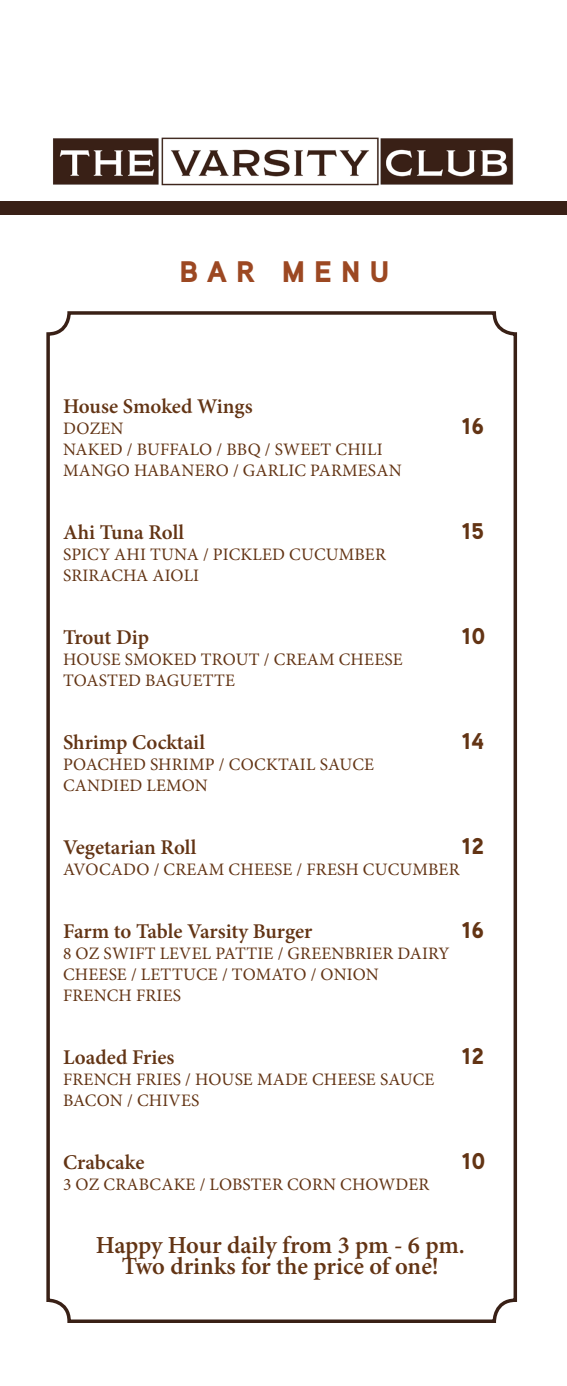
<style>
.page{position:relative;width:567px;height:1386px;background:#fff}
.page>*{position:absolute;margin:0;border:0;box-sizing:border-box;transform-origin:0 0}
.t1{font:900 29.75px "Aaux Next";letter-spacing:.31em;color:#9c4822}
.t2{font:600 24.5px "Minion Pro";letter-spacing:-.005em;color:#633414}
.t3{font:900 22.75px "Aaux Next";letter-spacing:.025em;color:#633414}
.t4{font:600 21px "Minion Pro";color:#633414}
.t5{font:17.5px/21px "Minion Pro";letter-spacing:.01em;color:#633414}
</style>
<div class="page">
<img style="left:53px;top:137px;width:461px;height:49px">
<div style="left:46px;top:311px;width:471px;height:1012px;border:4px solid #392016;border-radius:21px"></div>
<div style="left:0;top:201px;width:567px;height:13px;background:#392016"></div>
<p class="t1" style="left:180px;top:250px;width:211px">BAR MENU</p>
<p class="t4" style="left:63px;top:392px;width:191px">House Smoked Wings</p>
<p class="t5" style="left:63px;top:418px;width:62px">DOZEN</p>
<p class="t5" style="left:63px;top:439px;width:321px">NAKED / BUFFALO / BBQ / SWEET CHILI</p>
<p class="t5" style="left:63px;top:460px;width:340px">MANGO HABANERO / GARLIC PARMESAN</p>
<p class="t4" style="left:63px;top:518px;width:123px">Ahi Tuna Roll</p>
<p class="t5" style="left:63px;top:544px;width:324px">SPICY AHI TUNA / PICKLED CUCUMBER</p>
<p class="t5" style="left:63px;top:565px;width:138px">SRIRACHA AIOLI</p>
<p class="t4" style="left:63px;top:623px;width:87px">Trout Dip</p>
<p class="t5" style="left:63px;top:649px;width:341px">HOUSE SMOKED TROUT / CREAM CHEESE</p>
<p class="t5" style="left:63px;top:670px;width:174px">TOASTED BAGUETTE</p>
<p class="t4" style="left:63px;top:728px;width:144px">Shrimp Cocktail</p>
<p class="t5" style="left:63px;top:754px;width:313px">POACHED SHRIMP / COCKTAIL SAUCE</p>
<p class="t5" style="left:63px;top:775px;width:146px">CANDIED LEMON</p>
<p class="t3" style="left:462px;top:410px;width:24px">16</p>
<p class="t3" style="left:462px;top:515px;width:24px">15</p>
<p class="t3" style="left:462px;top:620px;width:25px">10</p>
<p class="t3" style="left:462px;top:725px;width:24px">14</p>
<p class="t3" style="left:462px;top:830px;width:24px">12</p>
<p class="t4" style="left:63px;top:833px;width:135px">Vegetarian Roll</p>
<p class="t5" style="left:63px;top:859px;width:398px">AVOCADO / CREAM CHEESE / FRESH CUCUMBER</p>
<p class="t4" style="left:63px;top:917px;width:251px">Farm to Table Varsity Burger</p>
<p class="t5" style="left:63px;top:943px;width:388px">8 OZ SWIFT LEVEL PATTIE / GREENBRIER DAIRY<br>CHEESE / LETTUCE / TOMATO / ONION</p>
<p class="t5" style="left:63px;top:985px;width:120px">FRENCH FRIES</p>
<p class="t3" style="left:462px;top:914px;width:24px">16</p>
<p class="t4" style="left:63px;top:1043px;width:113px">Loaded Fries</p>
<p class="t5" style="left:63px;top:1069px;width:373px">FRENCH FRIES / HOUSE MADE CHEESE SAUCE</p>
<p class="t5" style="left:63px;top:1090px;width:138px">BACON / CHIVES</p>
<p class="t4" style="left:63px;top:1148px;width:83px">Crabcake</p>
<p class="t5" style="left:63px;top:1174px;width:368px">3 OZ CRABCAKE / LOBSTER CORN CHOWDER</p>
<p class="t3" style="left:462px;top:1040px;width:24px">12</p>
<p class="t3" style="left:462px;top:1145px;width:25px">10</p>
<p class="t2" style="left:96px;top:1229px;width:370px">Happy Hour daily from 3 pm - 6 pm.</p>
<p class="t2" style="left:122px;top:1250px;width:319px">Two drinks for the price of one!</p>
</div>
